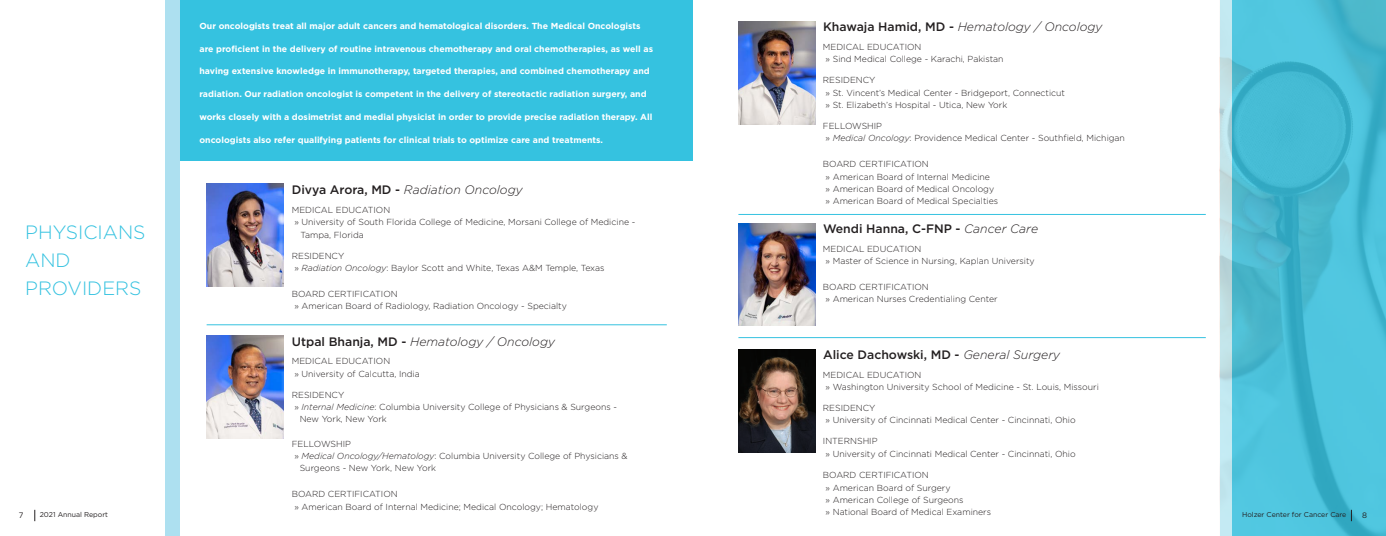
<style>
.page{position:relative;width:1386px;height:536px;background:#fff}
.page>*{position:absolute;margin:0;border:0;box-sizing:border-box;transform-origin:0 0}
.t1{font:300 19.25px/28px "Gotham";color:#35c2e0}
.t2{font:italic 300 12.25px "Gotham";color:#231f20}
.t3{font:500 12.25px "Gotham";color:#231f20}
.t4{font:300 8.75px "Gotham";color:#231f20}
.t5{font:700 8.75px "Gotham";color:#fff}
.t6{font:7.88px "Gotham";color:#231f20}
.t7{font:7px "Gotham";color:#231f20}
.s1{font-weight:500;font-style:normal}
.s2{font-style:italic}
.s3{font-weight:300;font-style:italic}
</style>
<div class="page">
<img style="left:1220px;top:0;width:166px;height:536px">
<svg style="left:1351px;top:509px;width:1px;height:12px"></svg>
<svg style="left:35px;top:509px;width:1px;height:12px"></svg>
<div style="left:181px;top:0;width:512px;height:161px;background:#35c2e0"></div>
<div style="left:165px;top:0;width:15px;height:536px;background:#ade0f0"></div>
<img style="left:207px;top:183px;width:77px;height:103px">
<img style="left:207px;top:336px;width:77px;height:102px">
<img style="left:738px;top:22px;width:78px;height:102px">
<img style="left:738px;top:349px;width:78px;height:103px">
<img style="left:738px;top:223px;width:78px;height:103px">
<hr style="left:207px;top:324px;width:460px;height:1px;background:#35c2e0">
<hr style="left:738px;top:214px;width:468px;height:1px;background:#35c2e0">
<hr style="left:738px;top:337px;width:468px;height:1px;background:#35c2e0">
<p class="t1" style="left:25px;top:218px;width:122px">PHYSICIANS<br>AND<br>PROVIDERS</p>
<p class="t5" style="left:200px;top:20px;width:443px">Our oncologists treat all major adult cancers and hematological disorders. The Medical Oncologists</p>
<p class="t5" style="left:200px;top:43px;width:455px">are proficient in the delivery of routine intravenous chemotherapy and oral chemotherapies, as well as</p>
<p class="t5" style="left:200px;top:66px;width:452px">having extensive knowledge in immunotherapy, targeted therapies, and combined chemotherapy and</p>
<p class="t5" style="left:200px;top:89px;width:449px">radiation. Our radiation oncologist is competent in the delivery of stereotactic radiation surgery, and</p>
<p class="t5" style="left:200px;top:111px;width:454px">works closely with a dosimetrist and medial physicist in order to provide precise radiation therapy. All</p>
<p class="t5" style="left:200px;top:134px;width:405px">oncologists also refer qualifying patients for clinical trials to optimize care and treatments.</p>
<p class="t2" style="left:292px;top:182px;width:232px"><span class="s1">Divya Arora, MD -</span> Radiation Oncology</p>
<p class="t4" style="left:292px;top:204px;width:100px">MEDICAL EDUCATION</p>
<p class="t4" style="left:294px;top:217px;width:342px">» University of South Florida College of Medicine, Morsani College of Medicine -</p>
<p class="t4" style="left:301px;top:229px;width:65px">Tampa, Florida</p>
<p class="t4" style="left:292px;top:250px;width:54px">RESIDENCY</p>
<p class="t4" style="left:294px;top:262px;width:312px">» <span class="s2">Radiation Oncology</span>: Baylor Scott and White, Texas A&amp;M Temple, Texas</p>
<p class="t4" style="left:292px;top:288px;width:107px">BOARD CERTIFICATION</p>
<p class="t4" style="left:294px;top:301px;width:274px">» American Board of Radiology, Radiation Oncology - Specialty</p>
<p class="t2" style="left:292px;top:334px;width:265px"><span class="s1">Utpal Bhanja, MD -</span> Hematology / Oncology</p>
<p class="t2" style="left:823px;top:20px;width:281px"><span class="s1">Khawaja Hamid, MD -</span> Hematology / Oncology</p>
<p class="t4" style="left:823px;top:42px;width:100px">MEDICAL EDUCATION</p>
<p class="t4" style="left:826px;top:54px;width:179px">» Sind Medical College - Karachi, Pakistan</p>
<p class="t4" style="left:823px;top:75px;width:54px">RESIDENCY</p>
<p class="t4" style="left:826px;top:87px;width:241px">» St. Vincent’s Medical Center - Bridgeport, Connecticut</p>
<p class="t4" style="left:826px;top:99px;width:183px">» St. Elizabeth’s Hospital - Utica, New York</p>
<p class="t4" style="left:823px;top:120px;width:61px">FELLOWSHIP</p>
<p class="t4" style="left:826px;top:133px;width:301px">» <span class="s2">Medical Oncology</span>: Providence Medical Center - Southfield, Michigan</p>
<p class="t4" style="left:823px;top:159px;width:107px">BOARD CERTIFICATION</p>
<p class="t4" style="left:826px;top:171px;width:166px">» American Board of Internal Medicine</p>
<p class="t4" style="left:826px;top:183px;width:170px">» American Board of Medical Oncology</p>
<p class="t4" style="left:826px;top:196px;width:174px">» American Board of Medical Specialties</p>
<p class="t3" style="left:823px;top:221px;width:217px">Wendi Hanna, C-FNP - <span class="s3">Cancer Care</span></p>
<p class="t4" style="left:823px;top:243px;width:100px">MEDICAL EDUCATION</p>
<p class="t4" style="left:826px;top:255px;width:211px">» Master of Science in Nursing, Kaplan University</p>
<p class="t4" style="left:823px;top:281px;width:107px">BOARD CERTIFICATION</p>
<p class="t4" style="left:826px;top:294px;width:174px">» American Nurses Credentialing Center</p>
<p class="t3" style="left:823px;top:347px;width:239px">Alice Dachowski, MD - <span class="s3">General Surgery</span></p>
<p class="t4" style="left:292px;top:356px;width:100px">MEDICAL EDUCATION</p>
<p class="t4" style="left:294px;top:368px;width:127px">» University of Calcutta, India</p>
<p class="t4" style="left:292px;top:389px;width:54px">RESIDENCY</p>
<p class="t4" style="left:294px;top:401px;width:324px">» <span class="s2">Internal Medicine</span>: Columbia University College of Physicians &amp; Surgeons -</p>
<p class="t4" style="left:300px;top:413px;width:89px">New York, New York</p>
<p class="t4" style="left:292px;top:438px;width:61px">FELLOWSHIP</p>
<p class="t4" style="left:294px;top:450px;width:335px">» <span class="s2">Medical Oncology/Hematology</span>: Columbia University College of Physicians &amp;</p>
<p class="t4" style="left:300px;top:462px;width:138px">Surgeons - New York, New York</p>
<p class="t4" style="left:292px;top:489px;width:107px">BOARD CERTIFICATION</p>
<p class="t4" style="left:294px;top:501px;width:306px">» American Board of Internal Medicine; Medical Oncology; Hematology</p>
<p class="t4" style="left:823px;top:369px;width:100px">MEDICAL EDUCATION</p>
<p class="t4" style="left:826px;top:381px;width:275px">» Washington University School of Medicine - St. Louis, Missouri</p>
<p class="t4" style="left:823px;top:402px;width:54px">RESIDENCY</p>
<p class="t4" style="left:826px;top:414px;width:252px">» University of Cincinnati Medical Center - Cincinnati, Ohio</p>
<p class="t4" style="left:823px;top:435px;width:56px">INTERNSHIP</p>
<p class="t4" style="left:826px;top:448px;width:252px">» University of Cincinnati Medical Center - Cincinnati, Ohio</p>
<p class="t4" style="left:823px;top:470px;width:107px">BOARD CERTIFICATION</p>
<p class="t4" style="left:826px;top:482px;width:126px">» American Board of Surgery</p>
<p class="t4" style="left:826px;top:494px;width:139px">» American College of Surgeons</p>
<p class="t4" style="left:826px;top:506px;width:167px">» National Board of Medical Examiners</p>
<p class="t6" style="left:19px;top:510px;width:6px">7</p>
<p class="t7" style="left:40px;top:510px;width:70px">2021 Annual Report</p>
<p class="t7" style="left:1242px;top:510px;width:106px">Holzer Center for Cancer Care</p>
<p class="t6" style="left:1362px;top:510px;width:6px">8</p>
</div>
